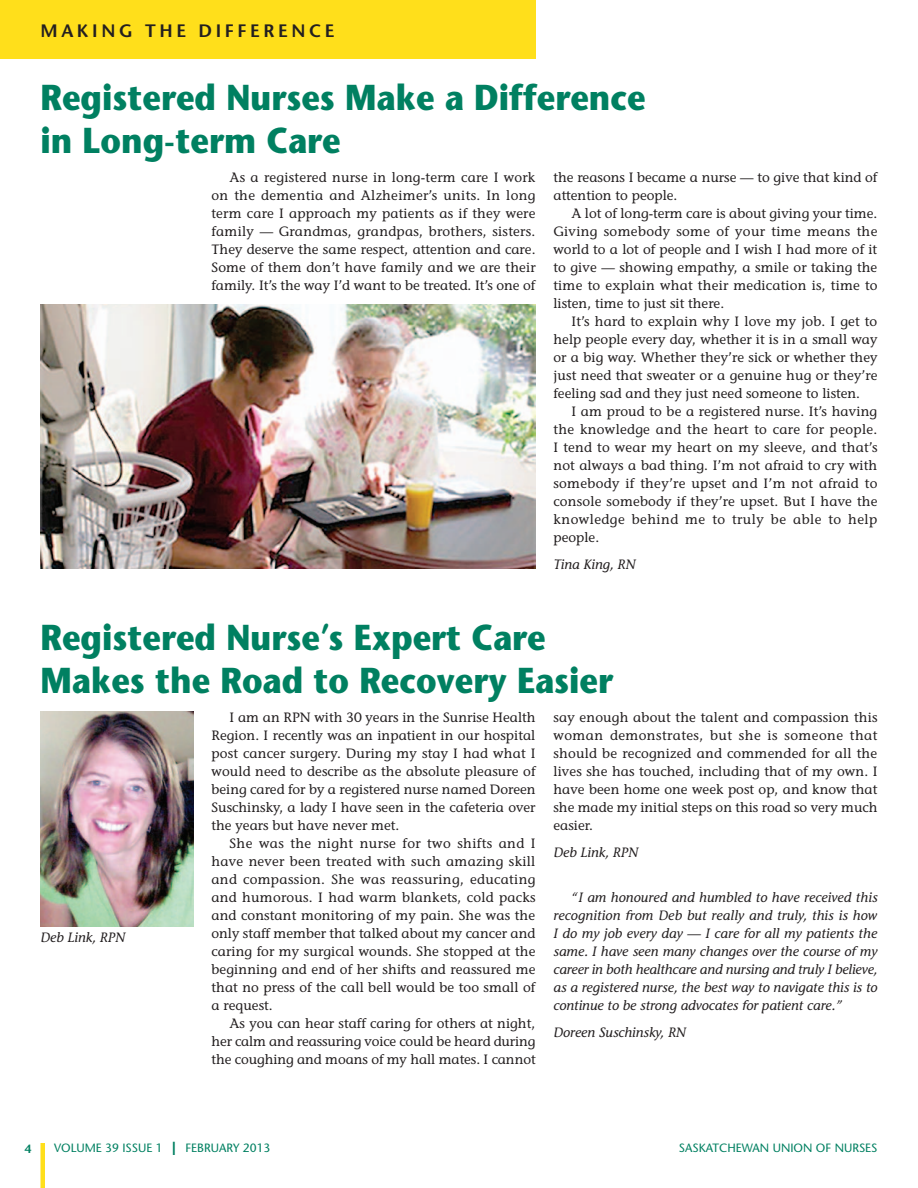
<style>
.page{position:relative;width:918px;height:1188px;background:#fff}
.page>*{position:absolute;margin:0;border:0;box-sizing:border-box;transform-origin:0 0}
.head{font:700 36px/43.2px "Stone Sans";color:#008061;scale:.9 1}
.t1{font:600 18px "Stone Sans";letter-spacing:.2em;color:#231f20}
.text{font:13.5px/18px "Stone Informal";color:#231f20;text-align:justify}
.text-2{font:italic 13.5px/18px "Stone Informal";color:#231f20;text-align:justify}
.byline{font:italic 13.5px "Stone Informal";color:#231f20}
.t2{font:12px "Stone Sans";color:#008061}
.t3{font:600 12px "Stone Sans";color:#008061}
.s1{font-weight:700;font-size:18px}
</style>
<div class="page">
<div style="left:40px;top:1143px;width:5px;height:45px;background:#ffdf1b"></div>
<img style="left:40px;top:304px;width:495px;height:264px">
<img style="left:40px;top:711px;width:154px;height:216px">
<div style="left:0;top:0;width:536px;height:58px;background:#ffdf1b"></div>
<p class="t1" style="left:40px;top:19px;width:296px">MAKING THE DIFFERENCE</p>
<p class="head" style="left:40px;top:75px;width:674px">Registered Nurses Make a Difference in Long-term Care</p>
<p class="text" style="left:212px;top:168px;width:326px;text-indent:18px">As a registered nurse in long-term care I work on the dementia and Alzheimer’s units. In long term care I approach my patients as if they were family — Grandmas, grandpas, brothers, sisters.<br>They deserve the same respect, attention and care.<br>Some of them don’t have family and we are their family. It’s the way I’d want to be treated. It’s one of</p>
<p class="text" style="left:554px;top:168px;width:325px">the reasons I became a nurse — to give that kind of attention to people.</p>
<p class="text" style="left:554px;top:204px;width:326px;text-indent:18px">A lot of long-term care is about giving your time.<br>Giving somebody some of your time means the world to a lot of people and I wish I had more of it to give — showing empathy, a smile or taking the time to explain what their medication is, time to listen, time to just sit there.</p>
<p class="text" style="left:554px;top:312px;width:326px;text-indent:18px">It’s hard to explain why I love my job. I get to help people every day, whether it is in a small way or a big way. Whether they’re sick or whether they just need that sweater or a genuine hug or they’re feeling sad and they just need someone to listen.</p>
<p class="text" style="left:554px;top:402px;width:326px;text-indent:18px">I am proud to be a registered nurse. It’s having the knowledge and the heart to care for people.<br>I tend to wear my heart on my sleeve, and that’s not always a bad thing. I’m not afraid to cry with somebody if they’re upset and I’m not afraid to console somebody if they’re upset. But I have the knowledge behind me to truly be able to help people.</p>
<p class="byline" style="left:554px;top:556px;width:84px">Tina King, RN</p>
<p class="head" style="left:40px;top:615px;width:638px">Registered Nurse’s Expert Care<br>Makes the Road to Recovery Easier</p>
<p class="text" style="left:212px;top:708px;width:326px;text-indent:18px">I am an RPN with 30 years in the Sunrise Health Region. I recently was an inpatient in our hospital post cancer surgery. During my stay I had what I would need to describe as the absolute pleasure of being cared for by a registered nurse named Doreen Suschinsky, a lady I have seen in the cafeteria over the years but have never met.</p>
<p class="text" style="left:212px;top:834px;width:326px;text-indent:18px">She was the night nurse for two shifts and I have never been treated with such amazing skill and compassion. She was reassuring, educating and humorous. I had warm blankets, cold packs and constant monitoring of my pain. She was the only staff member that talked about my cancer and caring for my surgical wounds. She stopped at the beginning and end of her shifts and reassured me that no press of the call bell would be too small of a request.</p>
<p class="text" style="left:212px;top:1014px;width:326px;text-indent:18px">As you can hear staff caring for others at night, her calm and reassuring voice could be heard during the coughing and moans of my hall mates. I cannot</p>
<p class="text" style="left:554px;top:708px;width:326px">say enough about the talent and compassion this woman demonstrates, but she is someone that should be recognized and commended for all the lives she has touched, including that of my own. I have been home one week post op, and know that she made my initial steps on this road so very much easier.</p>
<p class="byline" style="left:554px;top:844px;width:86px">Deb Link, RPN</p>
<p class="text-2" style="left:554px;top:888px;width:326px;text-indent:18px">“I am honoured and humbled to have received this recognition from Deb but really and truly, this is how I do my job every day — I care for all my patients the same. I have seen many changes over the course of my career in both healthcare and nursing and truly I believe, as a registered nurse, the best way to navigate this is to continue to be strong advocates for patient care.”</p>
<p class="byline" style="left:554px;top:1024px;width:134px">Doreen Suschinsky, RN</p>
<p class="byline" style="left:40px;top:929px;width:86px">Deb Link, RPN</p>
<p class="t3" style="left:25px;top:1141px;width:8px">4</p>
<p class="t2" style="left:54px;top:1141px;width:218px">VOLUME 39 ISSUE 1 <span class="s1">|</span> FEBRUARY 2013</p>
<p class="t2" style="left:679px;top:1141px;width:200px">SASKATCHEWAN UNION OF NURSES</p>
</div>
